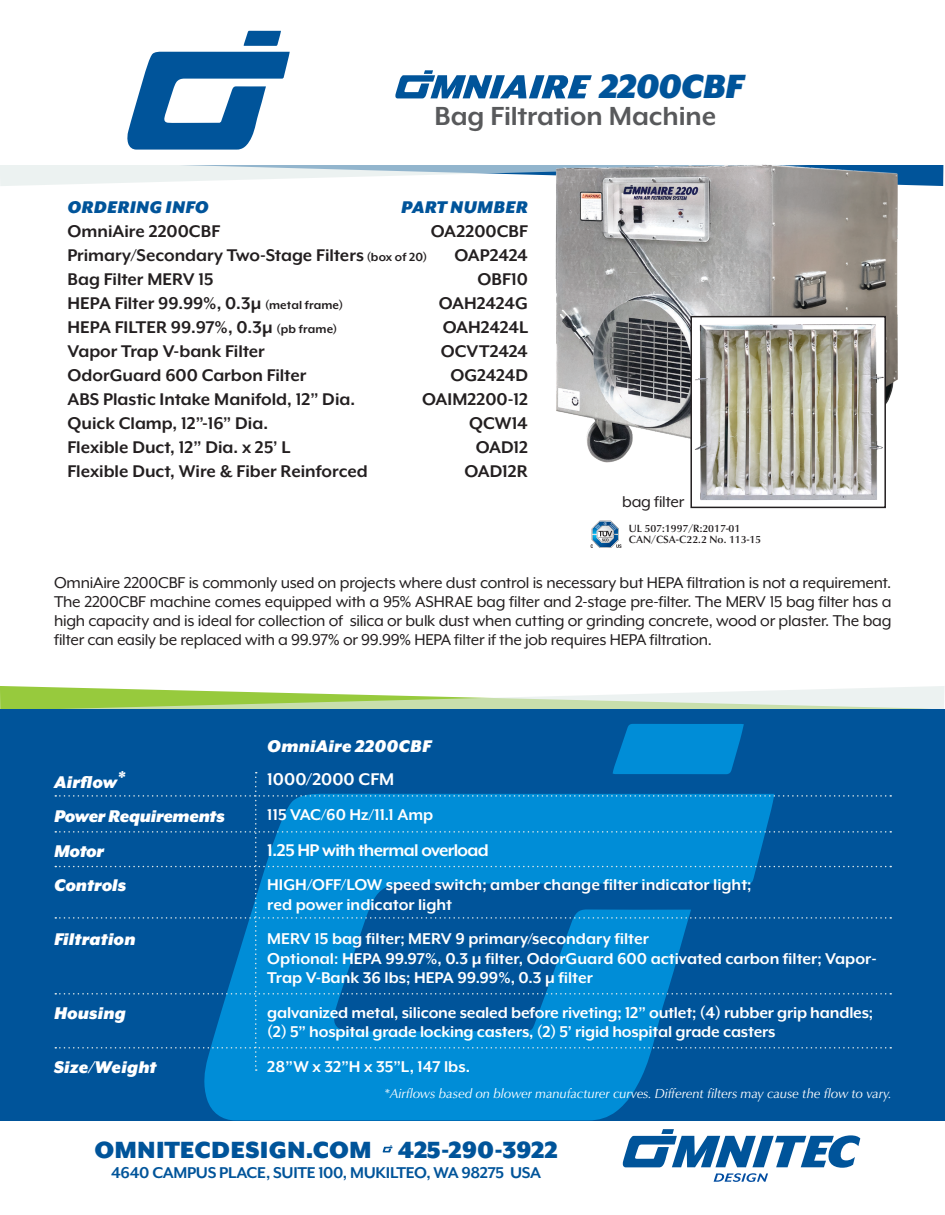
<style>
.page{position:relative;width:945px;height:1215px;background:#fff}
.page>*{position:absolute;margin:0;border:0;box-sizing:border-box;transform-origin:0 0}
.t1{font:italic 900 38.7px "Mr Eaves XL Mod OT";letter-spacing:-.02em;color:#00549a}
.t2{font:700 30.15px "Mr Eaves XL Mod OT";letter-spacing:-.005em;color:#58595b}
.t3{font:900 27px "Mr Eaves XL Mod OT";letter-spacing:.005em;color:#00549a}
.t4{font:700 19.5px "Mr Eaves XL Mod OT";color:#231f20}
.t5{font:italic 900 19.5px "Mr Eaves XL Mod OT";color:#fff}
.t6{font:700 19.5px "Mr Eaves XL Mod OT";letter-spacing:-.03em;color:#fff}
.t7{font:italic 900 19.5px "Mr Eaves XL Mod OT";letter-spacing:.01em;color:#00549a}
.t8{font:italic 900 19.5px "Mr Eaves XL Mod OT";letter-spacing:-.02em;color:#fff}
.t9{font:700 19.5px "Mr Eaves XL Mod OT";color:#fff}
.t10{font:700 18px/19.5px "Mr Eaves XL Mod OT";color:#fff}
.t11{font:18px/18.8px "Mr Eaves XL Mod OT";letter-spacing:-.02em;color:#231f20;text-align:justify}
.t12{font:700 18px "Mr Eaves XL Mod OT";letter-spacing:-.02em;color:#00549a}
.t13{font:italic 13.5px "Classico URW";color:#fff}
.t14{font:500 10.8px/10.8px "Classico URW";color:#231f20}
.s1{font-size:13.5px}
</style>
<div class="page">
<div style="left:0;top:709px;width:945px;height:411px;background:#00549a"></div>
<svg style="left:591px;top:521px;width:30px;height:27px"></svg>
<div style="left:204px;top:1071px;width:440px;height:49px;background:#008dd7"></div>
<svg style="left:0;top:686px;width:945px;height:385px"></svg>
<svg style="left:244px;top:31px;width:37px;height:15px"></svg>
<svg style="left:383px;top:1146px;width:10px;height:6px"></svg>
<img style="left:555px;top:186px;width:343px;height:323px">
<img style="left:693px;top:319px;width:190px;height:186px">
<div style="left:690px;top:316px;width:196px;height:192px;border:2px solid #231f20"></div>
<svg style="left:0;top:52px;width:944px;height:134px"></svg>
<svg style="left:623px;top:1129px;width:237px;height:53px"></svg>
<p class="t1" style="left:599px;top:67px;width:146px">2200CBF</p>
<p class="t2" style="left:435px;top:101px;width:283px">Bag Filtration Machine</p>
<p class="t7" style="left:68px;top:197px;width:143px">ORDERING INFO</p>
<p class="t7" style="left:401px;top:197px;width:128px">PART NUMBER</p>
<p class="t4" style="left:68px;top:221px;width:154px">OmniAire 2200CBF</p>
<p class="t4" style="left:431px;top:221px;width:99px">OA2200CBF</p>
<p class="t4" style="left:68px;top:245px;width:361px">Primary/Secondary Two-Stage Filters <span class="s1">(box of 20)</span></p>
<p class="t4" style="left:454px;top:245px;width:75px">OAP2424</p>
<p class="t4" style="left:68px;top:269px;width:148px">Bag Filter MERV 15</p>
<p class="t4" style="left:478px;top:269px;width:52px">OBF10</p>
<p class="t4" style="left:68px;top:293px;width:277px">HEPA Filter 99.99%, 0.3µ <span class="s1">(metal frame)</span></p>
<p class="t4" style="left:439px;top:293px;width:91px">OAH2424G</p>
<p class="t4" style="left:68px;top:317px;width:271px">HEPA FILTER 99.97%, 0.3µ <span class="s1">(pb frame)</span></p>
<p class="t4" style="left:443px;top:317px;width:87px">OAH2424L</p>
<p class="t4" style="left:68px;top:341px;width:199px">Vapor Trap V-bank Filter</p>
<p class="t4" style="left:441px;top:341px;width:89px">OCVT2424</p>
<p class="t4" style="left:68px;top:365px;width:240px">OdorGuard 600 Carbon Filter</p>
<p class="t4" style="left:451px;top:365px;width:79px">OG2424D</p>
<p class="t4" style="left:68px;top:389px;width:289px">ABS Plastic Intake Manifold, 12” Dia.</p>
<p class="t4" style="left:422px;top:389px;width:107px">OAIM2200-12</p>
<p class="t4" style="left:68px;top:413px;width:202px">Quick Clamp, 12”-16” Dia.</p>
<p class="t4" style="left:469px;top:413px;width:60px">QCW14</p>
<p class="t4" style="left:68px;top:437px;width:224px">Flexible Duct, 12” Dia. x 25’ L</p>
<p class="t4" style="left:476px;top:437px;width:54px">OAD12</p>
<p class="t4" style="left:68px;top:461px;width:302px">Flexible Duct, Wire &amp; Fiber Reinforced</p>
<p class="t4" style="left:465px;top:461px;width:65px">OAD12R</p>
<p class="t11" style="left:622px;top:493px;width:64px">bag filter</p>
<p class="t14" style="left:629px;top:523px;width:134px">UL 507:1997/R:2017-01<br>CAN/CSA-C22.2 No. 113-15</p>
<p class="t11" style="left:54px;top:574px;width:839px">OmniAire 2200CBF is commonly used on projects where dust control is necessary but HEPA filtration is not a requirement.<br>The 2200CBF machine comes equipped with a 95% ASHRAE bag filter and 2-stage pre-filter. The MERV 15 bag filter has a high capacity and is ideal for collection of silica or bulk dust when cutting or grinding concrete, wood or plaster. The bag filter can easily be replaced with a 99.97% or 99.99% HEPA filter if the job requires HEPA filtration.</p>
<p class="t5" style="left:54px;top:772px;width:73px">Airflow*</p>
<p class="t8" style="left:54px;top:806px;width:172px">Power Requirements</p>
<p class="t5" style="left:54px;top:841px;width:52px">Motor</p>
<p class="t5" style="left:54px;top:875px;width:74px">Controls</p>
<p class="t5" style="left:54px;top:929px;width:83px">Filtration</p>
<p class="t5" style="left:54px;top:1003px;width:73px">Housing</p>
<p class="t5" style="left:54px;top:1057px;width:104px">Size/Weight</p>
<p class="t5" style="left:267px;top:737px;width:166px">OmniAire 2200CBF</p>
<p class="t9" style="left:267px;top:770px;width:129px">1000/2000 CFM</p>
<p class="t10" style="left:267px;top:805px;width:167px">115 VAC/60 Hz/11.1 Amp</p>
<p class="t6" style="left:267px;top:840px;width:223px">1.25 HP with thermal overload</p>
<p class="t10" style="left:267px;top:875px;width:486px">HIGH/OFF/LOW speed switch; amber change filter indicator light;</p>
<p class="t10" style="left:267px;top:895px;width:186px">red power indicator light</p>
<p class="t10" style="left:267px;top:929px;width:383px">MERV 15 bag filter; MERV 9 primary/secondary filter</p>
<p class="t10" style="left:267px;top:949px;width:611px">Optional: HEPA 99.97%, 0.3 μ filter, OdorGuard 600 activated carbon filter; Vapor-<br>Trap V-Bank 36 lbs; HEPA 99.99%, 0.3 µ filter</p>
<p class="t10" style="left:267px;top:1003px;width:607px">galvanized metal, silicone sealed before riveting; 12” outlet; (4) rubber grip handles; (2) 5” hospital grade locking casters, (2) 5’ rigid hospital grade casters</p>
<p class="t10" style="left:267px;top:1057px;width:204px">28”W x 32”H x 35”L, 147 lbs.</p>
<p class="t13" style="left:384px;top:1083px;width:509px">*Airflows based on blower manufacturer curves. Different filters may cause the flow to vary.</p>
<p class="t3" style="left:94px;top:1137px;width:465px">OMNITECDESIGN.COM 425-290-3922</p>
<p class="t12" style="left:111px;top:1163px;width:432px">4640 CAMPUS PLACE, SUITE 100, MUKILTEO, WA 98275 USA</p>
</div>
